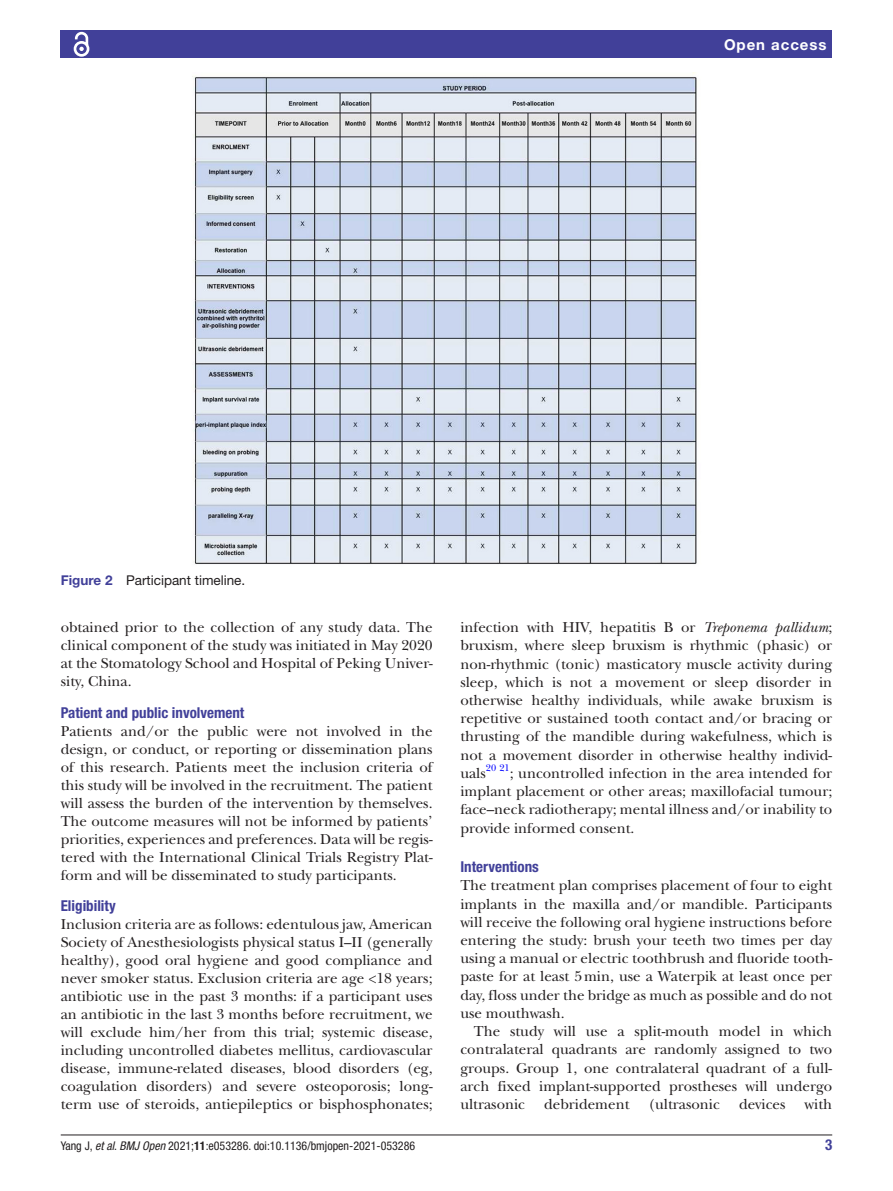
<style>
.page{position:relative;width:893px;height:1191px;background:#fff}
.page>*{position:absolute;margin:0;border:0;box-sizing:border-box;transform-origin:0 0}
.t1{font:15px/18.1px "New Baskerville";color:#231f20;text-align:justify}
.t2{font:700 condensed 15px "Helvetica Neue LT Std";color:#414099}
.t3{font:700 15px "Helvetica Neue LT Std";letter-spacing:.065em;color:#fff}
.t4{font:13.5px "Helvetica Neue LT Std";color:#231f20}
.t5{font:condensed 12px "Helvetica Neue LT Std";color:#231f20}
.t6{font:9.9px "New Baskerville";color:#00f}
.s1{font-weight:700;color:#414099}
.s2{font-style:italic}
.s3{font-weight:700}
</style>
<div class="page">
<hr style="left:61px;top:1134px;width:771px;height:1px;background:#231f20">
<div style="left:61px;top:31px;width:771px;height:27px;background:#414099"></div>
<svg style="left:73px;top:31px;width:17px;height:26px"></svg>
<img style="left:192px;top:73px;width:505px;height:491px">
<p class="t3" style="left:724px;top:35px;width:104px">Open access</p>
<p class="t4" style="left:61px;top:572px;width:186px"><span class="s1">Figure 2</span> Participant timeline.</p>
<p class="t1" style="left:61px;top:618px;width:373px">obtained prior to the collection of any study data. The clinical component of the study was initiated in May 2020 at the Stomatology School and Hospital of Peking Univer&shy;sity, China.</p>
<p class="t2" style="left:61px;top:703px;width:185px">Patient and public involvement</p>
<p class="t1" style="left:61px;top:722px;width:373px">Patients and/or the public were not involved in the design, or conduct, or reporting or dissemination plans of this research. Patients meet the inclusion criteria of this study will be involved in the recruitment. The patient will assess the burden of the intervention by themselves.<br>The outcome measures will not be informed by patients’ priorities, experiences and preferences. Data will be regis&shy;tered with the International Clinical Trials Registry Plat&shy;form and will be disseminated to study participants.</p>
<p class="t2" style="left:61px;top:897px;width:56px">Eligibility</p>
<p class="t1" style="left:61px;top:915px;width:373px">Inclusion criteria are as follows: edentulous jaw, American Society of Anesthesiologists physical status I–II (generally healthy), good oral hygiene and good compliance and never smoker status. Exclusion criteria are age &lt;18 years; antibiotic use in the past 3 months: if a participant uses an antibiotic in the last 3 months before recruitment, we will exclude him/her from this trial; systemic disease, including uncontrolled diabetes mellitus, cardiovascular disease, immune-related diseases, blood disorders (eg, coagulation disorders) and severe osteoporosis; long&shy;term use of steroids, antiepileptics or bisphosphonates;</p>
<p class="t1" style="left:460px;top:618px;width:373px">infection with HIV, hepatitis B or <span class="s2">Treponema pallidum</span>; bruxism, where sleep bruxism is rhythmic (phasic) or non-rhythmic (tonic) masticatory muscle activity during sleep, which is not a movement or sleep disorder in otherwise healthy individuals, while awake bruxism is repetitive or sustained tooth contact and/or bracing or thrusting of the mandible during wakefulness, which is not a movement disorder in otherwise healthy individ&shy;uals</p>
<p class="t6" style="left:486px;top:762px;width:25px">20 21</p>
<p class="t1" style="left:460px;top:764px;width:373px;text-indent:49px">; uncontrolled infection in the area intended for implant placement or other areas; maxillofacial tumour; face–neck radiotherapy; mental illness and/or inability to provide informed consent.</p>
<p class="t2" style="left:460px;top:857px;width:80px">Interventions</p>
<p class="t1" style="left:460px;top:876px;width:373px">The treatment plan comprises placement of four to eight implants in the maxilla and/or mandible. Participants will receive the following oral hygiene instructions before entering the study: brush your teeth two times per day using a manual or electric toothbrush and fluoride tooth&shy;paste for at least 5min, use a Waterpik at least once per day, floss under the bridge as much as possible and do not use mouthwash.</p>
<p class="t1" style="left:460px;top:1022px;width:373px;text-indent:14px">The study will use a split-mouth model in which contralateral quadrants are randomly assigned to two groups. Group 1, one contralateral quadrant of a full&shy;arch fixed implant-supported prostheses will undergo ultrasonic</p>
<p class="t1" style="left:544px;top:1095px;width:87px">debridement</p>
<p class="t1" style="left:648px;top:1095px;width:73px">(ultrasonic</p>
<p class="t1" style="left:739px;top:1095px;width:48px">devices</p>
<p class="t1" style="left:805px;top:1095px;width:29px">with</p>
<p class="t5" style="left:61px;top:1138px;width:356px">Yang J, <span class="s2">et al</span>. <span class="s2">BMJ Open</span> 2021;<span class="s3">11</span>:e053286. doi:10.1136/bmjopen-2021-053286</p>
<p class="t2" style="left:825px;top:1135px;width:9px">3</p>
</div>
